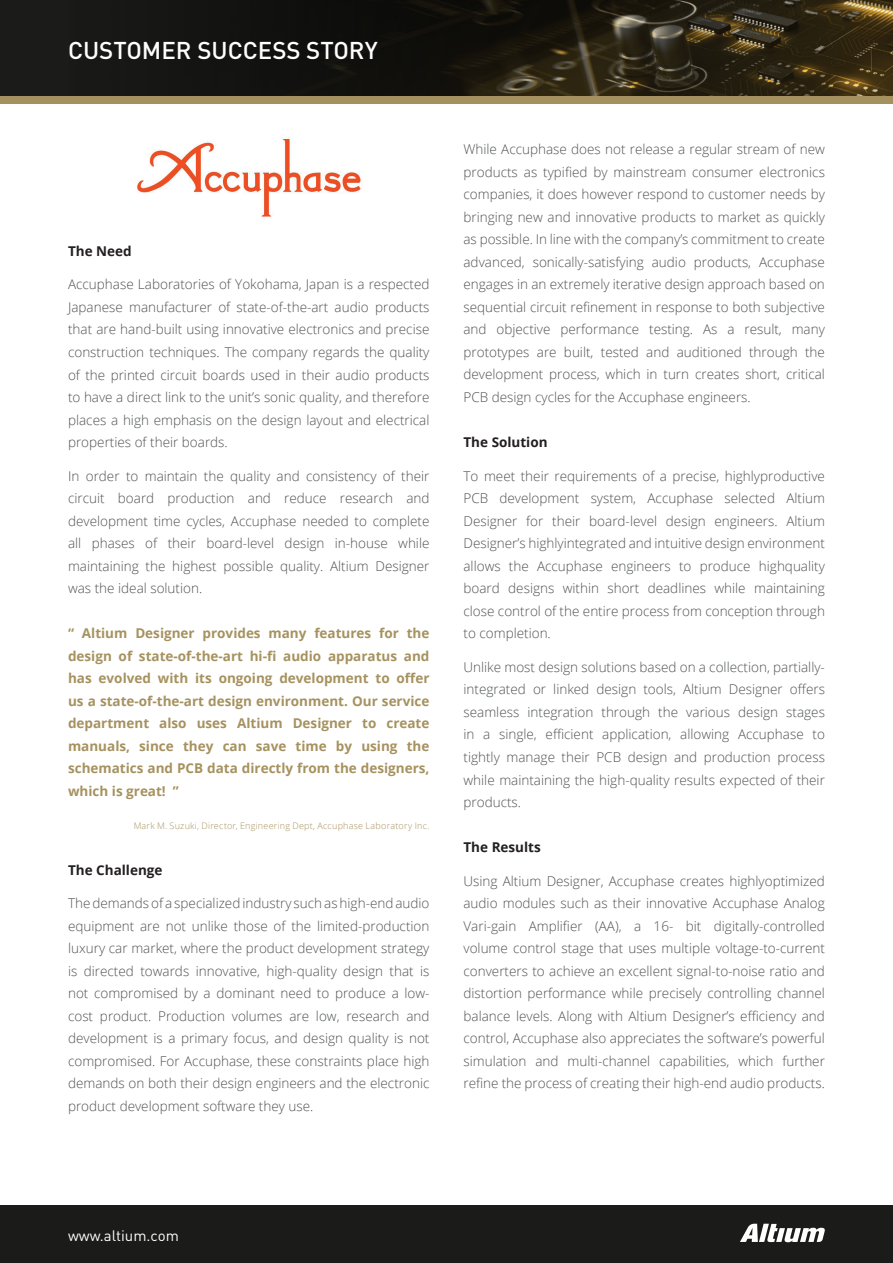
<style>
.page{position:relative;width:893px;height:1263px;background:#fff}
.page>*{position:absolute;margin:0;border:0;box-sizing:border-box;transform-origin:0 0}
.t1{font:500 24px "DIN Pro";color:#fff}
.t2{font:15px "DIN Pro";color:#fff}
.t3{font:300 13.5px/22.5px "Open Sans";color:#4f5151;text-align:justify}
.t4{font:700 13.5px/22.5px "Open Sans";color:#a6925f;text-align:justify}
.t5{font:700 13.5px "Open Sans";color:#231f20}
.t6{font:300 9px "Open Sans";letter-spacing:.025em;color:#a6925f}
</style>
<div class="page">
<div style="left:0;top:0;width:893px;height:96px;background:#1b1b1a"></div>
<img style="left:263px;top:0;width:630px;height:96px">
<div style="left:0;top:96px;width:893px;height:7px;background:#a5915f"></div>
<div style="left:0;top:1205px;width:893px;height:58px;background:#1b1b1a"></div>
<svg style="left:740px;top:1224px;width:85px;height:18px"></svg>
<img style="left:137px;top:137px;width:224px;height:80px">
<h1 class="t1" style="left:68px;top:34px;width:311px">CUSTOMER SUCCESS STORY</h1>
<p class="t5" style="left:68px;top:241px;width:65px">The Need</p>
<p class="t3" style="left:68px;top:273px;width:363px">Accuphase Laboratories of Yokohama, Japan is a respected Japanese manufacturer of state-of-the-art audio products that are hand-built using innovative electronics and precise construction techniques. The company regards the quality of the printed circuit boards used in their audio products to have a direct link to the unit’s sonic quality, and therefore places a high emphasis on the design layout and electrical properties of their boards.</p>
<p class="t3" style="left:68px;top:464px;width:363px">In order to maintain the quality and consistency of their circuit board production and reduce research and development time cycles, Accuphase needed to complete all phases of their board-level design in-house while maintaining the highest possible quality. Altium Designer was the ideal solution.</p>
<p class="t4" style="left:68px;top:622px;width:363px">“ Altium Designer provides many features for the design of state-of-the-art hi-fi audio apparatus and has evolved with its ongoing development to offer us a state-of-the-art design environment. Our service department also uses Altium Designer to create manuals, since they can save time by using the schematics and PCB data directly from the designers, which is great! ”</p>
<p class="t6" style="left:134px;top:820px;width:297px">Mark M. Suzuki, Director, Engineering Dept, Accuphase Laboratory Inc.</p>
<p class="t5" style="left:68px;top:860px;width:96px">The Challenge</p>
<p class="t3" style="left:68px;top:892px;width:363px">The demands of a specialized industry such as high-end audio equipment are not unlike those of the limited-production luxury car market, where the product development strategy is directed towards innovative, high-quality design that is not compromised by a dominant need to produce a low&shy;cost product. Production volumes are low, research and development is a primary focus, and design quality is not compromised. For Accuphase, these constraints place high demands on both their design engineers and the electronic product development software they use.</p>
<p class="t3" style="left:463px;top:138px;width:363px">While Accuphase does not release a regular stream of new products as typified by mainstream consumer electronics companies, it does however respond to customer needs by bringing new and innovative products to market as quickly as possible. In line with the company’s commitment to create advanced, sonically-satisfying audio products, Accuphase engages in an extremely iterative design approach based on sequential circuit refinement in response to both subjective and objective performance testing. As a result, many prototypes are built, tested and auditioned through the development process, which in turn creates short, critical PCB design cycles for the Accuphase engineers.</p>
<p class="t5" style="left:463px;top:432px;width:86px">The Solution</p>
<p class="t3" style="left:463px;top:464px;width:363px">To meet their requirements of a precise, highlyproductive PCB development system, Accuphase selected Altium Designer for their board-level design engineers. Altium Designer’s highlyintegrated and intuitive design environment allows the Accuphase engineers to produce highquality board designs within short deadlines while maintaining close control of the entire process from conception through to completion.</p>
<p class="t3" style="left:463px;top:655px;width:363px">Unlike most design solutions based on a collection, partially&shy;integrated or linked design tools, Altium Designer offers seamless integration through the various design stages in a single, efficient application, allowing Accuphase to tightly manage their PCB design and production process while maintaining the high-quality results expected of their products.</p>
<p class="t5" style="left:463px;top:837px;width:79px">The Results</p>
<p class="t3" style="left:463px;top:869px;width:363px">Using Altium Designer, Accuphase creates highlyoptimized audio modules such as their innovative Accuphase Analog Vari-gain Amplifier (AA), a 16- bit digitally-controlled volume control stage that uses multiple voltage-to-current converters to achieve an excellent signal-to-noise ratio and distortion performance while precisely controlling channel balance levels. Along with Altium Designer’s efficiency and control, Accuphase also appreciates the software’s powerful simulation and multi-channel capabilities, which further refine the process of creating their high-end audio products.</p>
<p class="t2" style="left:68px;top:1226px;width:112px">www.altium.com</p>
</div>
